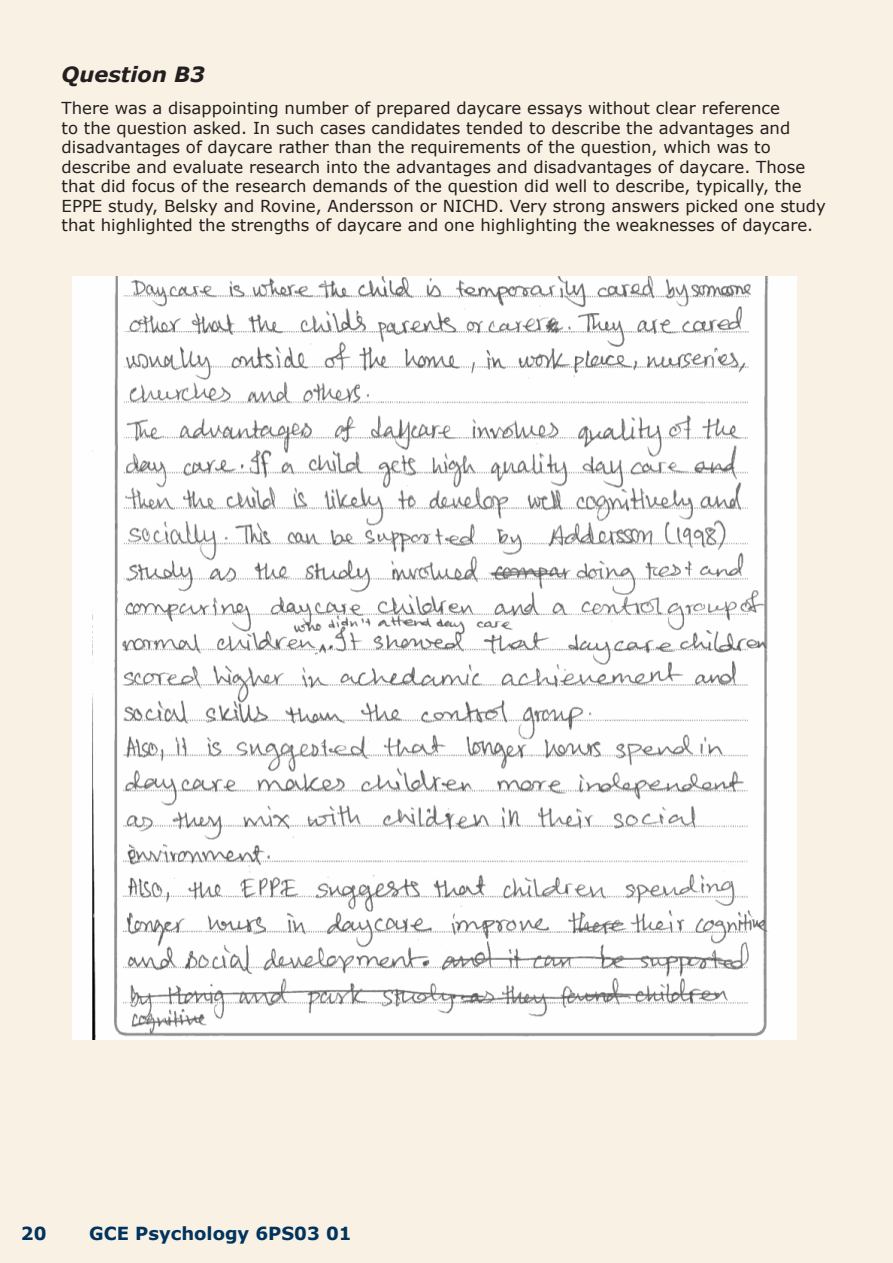
<style>
.page{position:relative;width:893px;height:1263px;background:#f9f2e4}
.page>*{position:absolute;margin:0;border:0;box-sizing:border-box;transform-origin:0 0}
.t1{font:italic 700 21px "Verdana";color:#231f20}
.t2{font:700 18px "Verdana";color:#00345e}
.t3{font:16.5px/19.5px "Verdana";color:#231f20}
</style>
<div class="page">
<img style="left:73px;top:276px;width:724px;height:764px">
<p class="t1" style="left:62px;top:61px;width:145px">Question B3</p>
<p class="t3" style="left:62px;top:98px;width:766px">There was a disappointing number of prepared daycare essays without clear reference<br>to the question asked. In such cases candidates tended to describe the advantages and disadvantages of daycare rather than the requirements of the question, which was to describe and evaluate research into the advantages and disadvantages of daycare. Those that did focus of the research demands of the question did well to describe, typically, the EPPE study, Belsky and Rovine, Andersson or NICHD. Very strong answers picked one study that highlighted the strengths of daycare and one highlighting the weaknesses of daycare.</p>
<p class="t2" style="left:21px;top:1222px;width:27px">20</p>
<p class="t2" style="left:89px;top:1222px;width:264px">GCE Psychology 6PS03 01</p>
</div>
